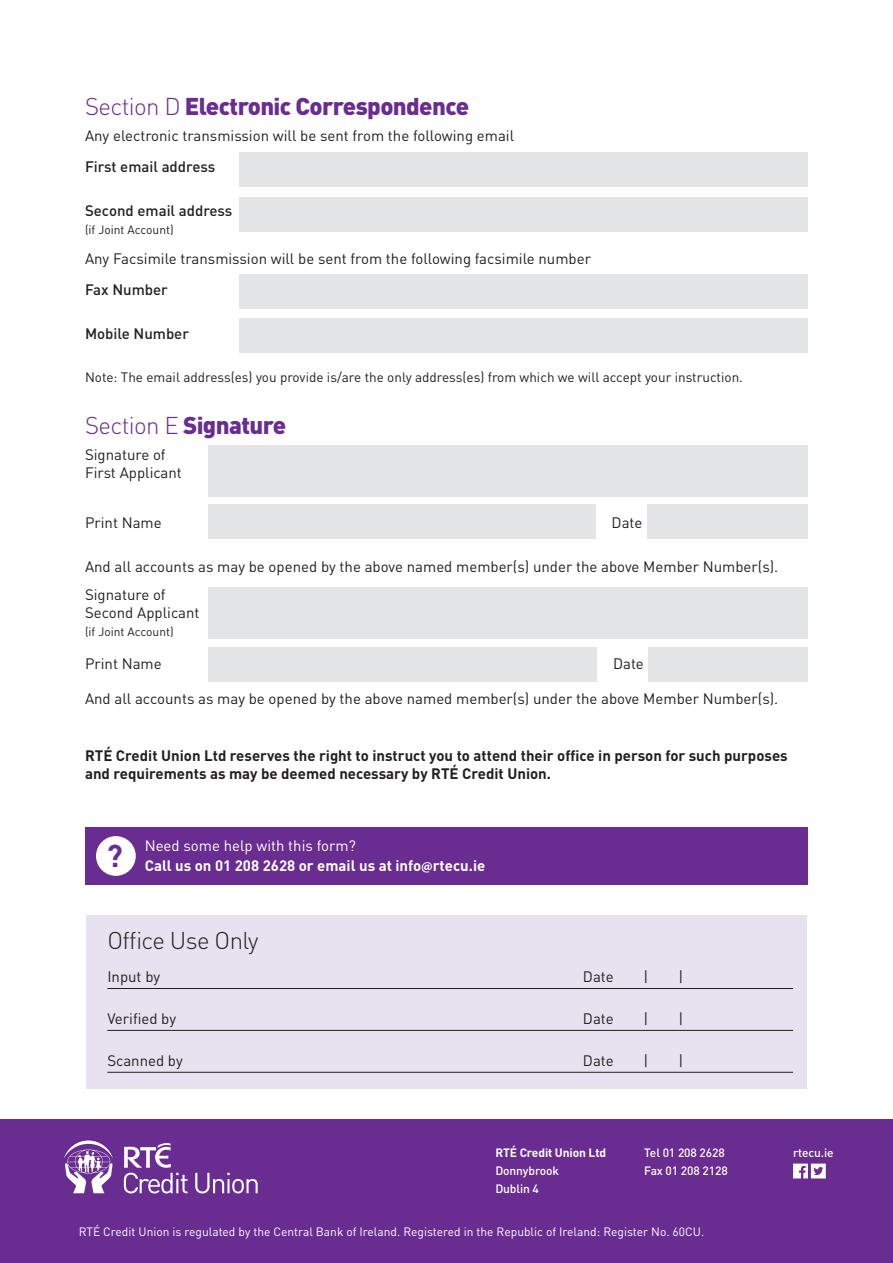
<style>
.page{position:relative;width:893px;height:1263px;background:#fff}
.page>*{position:absolute;margin:0;border:0;box-sizing:border-box;transform-origin:0 0}
.t1{font:700 31.2px "DIN";color:#692c91}
.t2{font:900 24px "DIN";letter-spacing:-.025em;color:#692c91}
.t3{font:300 24px "DIN";letter-spacing:-.025em;color:#231f20}
.t4{font:15px/18px "DIN";color:#231f20}
.t5{font:700 15px/18px "DIN";color:#231f20}
.t6{font:700 15px/19.5px "DIN";color:#fff}
.t7{font:500 15px "DIN";color:#231f20}
.t8{font:13.5px "DIN";color:#231f20}
.t9{font:12px "DIN";color:#fff}
.t10{font:700 12px/18px "DIN";letter-spacing:-.01em;color:#fff}
.t11{font:12px "DIN";color:#231f20}
.t12{font:500 12px/18px "DIN";letter-spacing:-.01em;color:#fff}
.s1{font-weight:300}
.s2{font-weight:400}
.s3{font-family:"Myriad Pro"}
.s4{font-weight:500}
</style>
<div class="page">
<div style="left:208px;top:505px;width:387px;height:34px;background:#e4e5e7"></div>
<div style="left:85px;top:827px;width:723px;height:58px;background:#692c91"></div>
<div style="left:86px;top:915px;width:721px;height:174px;background:#e8e1ef"></div>
<div style="left:0;top:1119px;width:893px;height:144px;background:#692c91"></div>
<svg style="left:195px;top:1173px;width:63px;height:20px"></svg>
<svg style="left:124px;top:1143px;width:64px;height:50px"></svg>
<svg style="left:64px;top:1140px;width:49px;height:53px"></svg>
<svg style="left:793px;top:1163px;width:33px;height:15px"></svg>
<hr style="left:107px;top:988px;width:686px;height:1px;background:#231f20">
<hr style="left:107px;top:1030px;width:686px;height:1px;background:#231f20">
<hr style="left:107px;top:1072px;width:686px;height:1px;background:#231f20">
<div style="left:96px;top:836px;width:40px;height:40px;background:#fff;border-radius:50%"></div>
<div style="left:239px;top:152px;width:569px;height:34px;background:#e4e5e7"></div>
<div style="left:239px;top:198px;width:569px;height:34px;background:#e4e5e7"></div>
<div style="left:239px;top:274px;width:569px;height:34px;background:#e4e5e7"></div>
<div style="left:647px;top:505px;width:161px;height:34px;background:#e4e5e7"></div>
<div style="left:208px;top:647px;width:389px;height:34px;background:#e4e5e7"></div>
<div style="left:648px;top:647px;width:160px;height:34px;background:#e4e5e7"></div>
<div style="left:208px;top:445px;width:600px;height:51px;background:#e4e5e7"></div>
<div style="left:208px;top:587px;width:600px;height:51px;background:#e4e5e7"></div>
<div style="left:239px;top:319px;width:569px;height:34px;background:#e4e5e7"></div>
<p class="t2" style="left:85px;top:90px;width:386px"><span class="s1">Section D</span> Electronic Correspondence</p>
<p class="t4" style="left:85px;top:127px;width:431px">Any electronic transmission will be sent from the following email</p>
<p class="t7" style="left:85px;top:157px;width:132px">First email address</p>
<p class="t7" style="left:85px;top:200px;width:149px">Second email address</p>
<p class="t11" style="left:85px;top:222px;width:90px">(if Joint Account)</p>
<p class="t4" style="left:85px;top:250px;width:507px">Any Facsimile transmission will be sent from the following facsimile number</p>
<p class="t7" style="left:85px;top:280px;width:84px">Fax Number</p>
<p class="t7" style="left:85px;top:324px;width:105px">Mobile Number</p>
<p class="t8" style="left:85px;top:369px;width:659px">Note: The email address(es) you provide is/are the only address(es) from which we will accept your instruction.</p>
<p class="t2" style="left:85px;top:409px;width:203px"><span class="s1">Section E</span> Signature</p>
<p class="t4" style="left:85px;top:445px;width:98px">Signature of<br>First Applicant</p>
<p class="t4" style="left:85px;top:513px;width:78px">Print Name</p>
<p class="t4" style="left:612px;top:513px;width:32px">Date</p>
<p class="t4" style="left:85px;top:557px;width:695px">And all accounts as may be opened by the above named member(s) under the above Member Number(s).</p>
<p class="t4" style="left:85px;top:585px;width:116px">Signature of<br>Second Applicant</p>
<p class="t11" style="left:85px;top:624px;width:90px">(if Joint Account)</p>
<p class="t4" style="left:85px;top:654px;width:78px">Print Name</p>
<p class="t4" style="left:613px;top:654px;width:32px">Date</p>
<p class="t4" style="left:85px;top:689px;width:695px">And all accounts as may be opened by the above named member(s) under the above Member Number(s).</p>
<p class="t5" style="left:85px;top:746px;width:704px">RTÉ Credit Union Ltd reserves the right to instruct you to attend their office in person for such purposes and requirements as may be deemed necessary by RTÉ Credit Union.</p>
<p class="t1" style="left:106px;top:835px;width:18px">?</p>
<p class="t6" style="left:145px;top:835px;width:342px"><span class="s2">Need some help with this form?<br></span>Call us on 01 208 2628 or email us at info<span class="s3">@</span>rtecu.ie</p>
<p class="t3" style="left:107px;top:925px;width:153px">Office Use Only</p>
<p class="t4" style="left:107px;top:967px;width:54px">Input by</p>
<p class="t4" style="left:583px;top:967px;width:32px">Date</p>
<p class="t4" style="left:644px;top:967px;width:6px">|</p>
<p class="t4" style="left:678px;top:967px;width:6px">|</p>
<p class="t4" style="left:107px;top:1009px;width:70px">Verified by</p>
<p class="t4" style="left:583px;top:1009px;width:32px">Date</p>
<p class="t4" style="left:644px;top:1009px;width:6px">|</p>
<p class="t4" style="left:678px;top:1009px;width:6px">|</p>
<p class="t4" style="left:107px;top:1051px;width:77px">Scanned by</p>
<p class="t4" style="left:583px;top:1051px;width:32px">Date</p>
<p class="t4" style="left:644px;top:1051px;width:6px">|</p>
<p class="t4" style="left:678px;top:1051px;width:6px">|</p>
<p class="t10" style="left:495px;top:1143px;width:112px">RTÉ Credit Union Ltd<br><span class="s4">Donnybrook<br>Dublin 4</span></p>
<p class="t12" style="left:644px;top:1143px;width:85px">Tel 01 208 2628<br>Fax 01 208 2128</p>
<p class="t12" style="left:793px;top:1143px;width:42px">rtecu.ie</p>
<p class="t9" style="left:79px;top:1224px;width:627px">RTÉ Credit Union is regulated by the Central Bank of Ireland. Registered in the Republic of Ireland: Register No. 60CU.</p>
</div>
